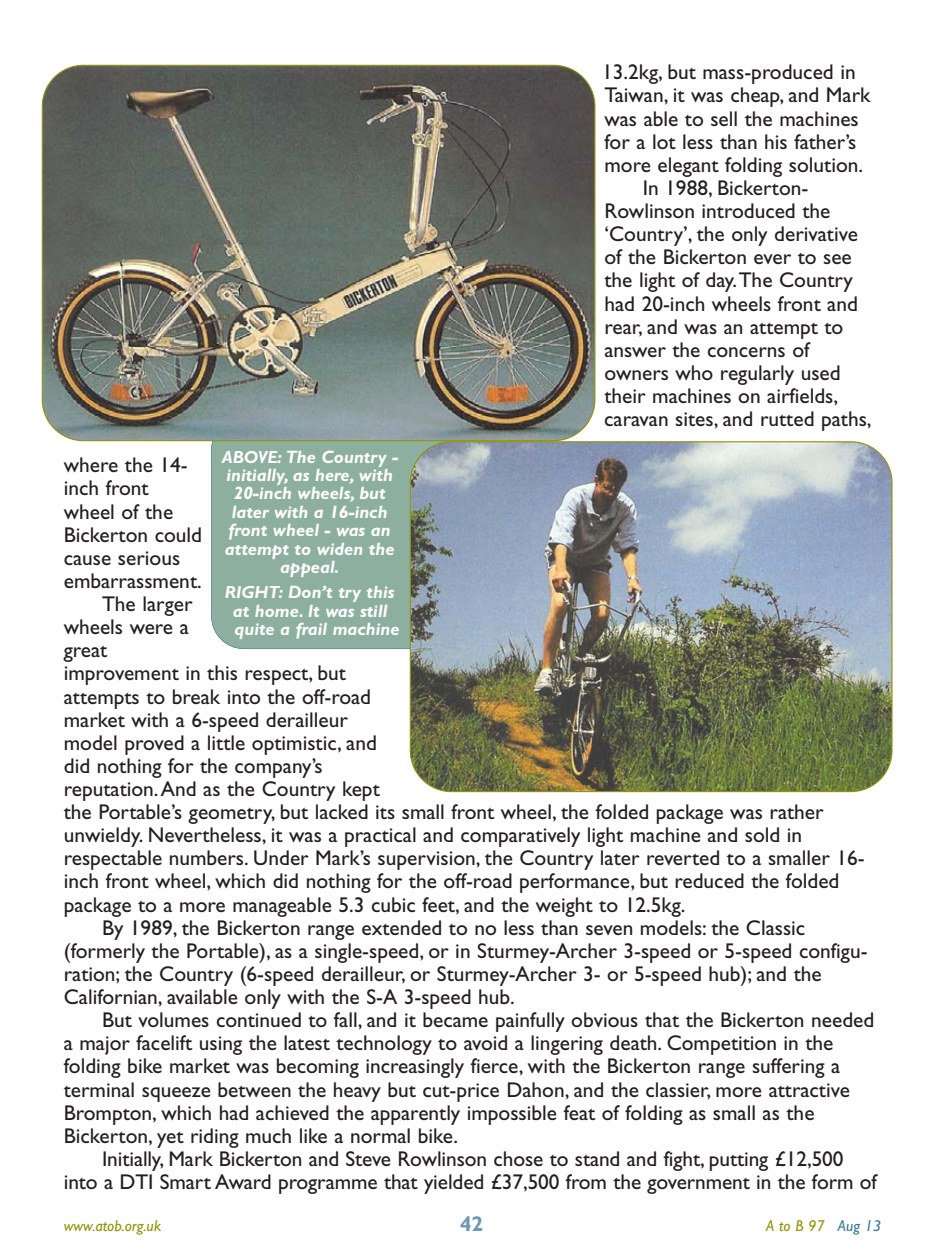
<style>
.page{position:relative;width:944px;height:1257px;background:#fff}
.page>*{position:absolute;margin:0;border:0;box-sizing:border-box;transform-origin:0 0}
.t1{font:21.38px "Gill Sans";color:#231f20}
.t2{font:700 21.38px "Gill Sans";color:#6f98b4}
.t3{font:italic 700 18px/18.4px "Gill Sans";color:#fff;text-align:center}
.t4{font:italic 15.75px "Gill Sans";color:#939307}
.s1{font-size:17.55px}
.s2{color:#3e7898}
</style>
<div class="page">
<div style="left:212px;top:417px;width:345px;height:231px;background:#8cafa0;border-radius:32px"></div>
<img style="left:42px;top:65px;width:553px;height:375px;border-radius:41px">
<div style="left:42px;top:65px;width:553px;height:376px;border:2px solid #939307;border-radius:42px"></div>
<img style="left:410px;top:442px;width:482px;height:349px;border-radius:41px">
<div style="left:410px;top:441px;width:482px;height:351px;border:2px solid #939307;border-radius:42px"></div>
<p class="t1" style="left:602px;top:65px;width:255px">13.2kg, but mass-produced in</p>
<p class="t1" style="left:604px;top:88px;width:267px">Taiwan, it was cheap, and Mark</p>
<p class="t1" style="left:604px;top:111px;width:256px">was able to sell the machines</p>
<p class="t1" style="left:604px;top:134px;width:254px">for a lot less than his father’s</p>
<p class="t1" style="left:604px;top:157px;width:260px">more elegant folding solution.</p>
<p class="t1" style="left:643px;top:180px;width:167px">In 1988, Bickerton-</p>
<p class="t1" style="left:604px;top:203px;width:227px">Rowlinson introduced the</p>
<p class="t1" style="left:604px;top:226px;width:255px">‘Country’, the only derivative</p>
<p class="t1" style="left:604px;top:250px;width:249px">of the Bickerton ever to see</p>
<p class="t1" style="left:604px;top:273px;width:250px">the light of day.The Country</p>
<p class="t1" style="left:604px;top:296px;width:255px">had 20-inch wheels front and</p>
<p class="t1" style="left:604px;top:319px;width:240px">rear, and was an attempt to</p>
<p class="t1" style="left:604px;top:342px;width:207px">answer the concerns of</p>
<p class="t1" style="left:604px;top:365px;width:238px">owners who regularly used</p>
<p class="t1" style="left:604px;top:388px;width:235px">their machines on airfields,</p>
<p class="t1" style="left:604px;top:411px;width:269px">caravan sites, and rutted paths,</p>
<p class="t3" style="left:222px;top:449px;width:178px"><span class="s1">ABOVE:</span> The Country - initially, as here, with<br>20-inch wheels, but later with a 16-inch front wheel - was an attempt to widen the appeal.</p>
<p class="t3" style="left:225px;top:585px;width:176px"><span class="s1">RIGHT:</span> Don’t try this at home. It was still quite a frail machine</p>
<p class="t1" style="left:64px;top:458px;width:125px">where the 14-</p>
<p class="t1" style="left:64px;top:481px;width:86px">inch front</p>
<p class="t1" style="left:64px;top:504px;width:111px">wheel of the</p>
<p class="t1" style="left:64px;top:527px;width:140px">Bickerton could</p>
<p class="t1" style="left:64px;top:550px;width:118px">cause serious</p>
<p class="t1" style="left:64px;top:573px;width:140px">embarrassment.</p>
<p class="t1" style="left:102px;top:596px;width:92px">The larger</p>
<p class="t1" style="left:64px;top:619px;width:127px">wheels were a</p>
<p class="t1" style="left:64px;top:642px;width:45px">great</p>
<p class="t1" style="left:64px;top:666px;width:284px">improvement in this respect, but</p>
<p class="t1" style="left:64px;top:689px;width:309px">attempts to break into the off-road</p>
<p class="t1" style="left:64px;top:712px;width:286px">market with a 6-speed derailleur</p>
<p class="t1" style="left:64px;top:735px;width:315px">model proved a little optimistic, and</p>
<p class="t1" style="left:64px;top:758px;width:261px">did nothing for the company’s</p>
<p class="t1" style="left:64px;top:781px;width:317px">reputation.And as the Country kept</p>
<p class="t1" style="left:64px;top:804px;width:761px">the Portable’s geometry, but lacked its small front wheel, the folded package was rather</p>
<p class="t1" style="left:64px;top:827px;width:740px">unwieldy. Nevertheless, it was a practical and comparatively light machine and sold in</p>
<p class="t1" style="left:64px;top:850px;width:802px">respectable numbers. Under Mark’s supervision, the Country later reverted to a smaller 16-</p>
<p class="t1" style="left:64px;top:874px;width:777px">inch front wheel, which did nothing for the off-road performance, but reduced the folded</p>
<p class="t1" style="left:64px;top:897px;width:623px">package to a more manageable 5.3 cubic feet, and the weight to 12.5kg.</p>
<p class="t1" style="left:102px;top:920px;width:705px">By 1989, the Bickerton range extended to no less than seven models: the Classic</p>
<p class="t1" style="left:64px;top:943px;width:805px">(formerly the Portable), as a single-speed, or in Sturmey-Archer 3-speed or 5-speed configu-</p>
<p class="t1" style="left:64px;top:966px;width:759px">ration; the Country (6-speed derailleur, or Sturmey-Archer 3- or 5-speed hub); and the</p>
<p class="t1" style="left:64px;top:989px;width:452px">Californian, available only with the S-A 3-speed hub.</p>
<p class="t1" style="left:102px;top:1012px;width:774px">But volumes continued to fall, and it became painfully obvious that the Bickerton needed</p>
<p class="t1" style="left:64px;top:1035px;width:771px">a major facelift using the latest technology to avoid a lingering death. Competition in the</p>
<p class="t1" style="left:64px;top:1058px;width:778px">folding bike market was becoming increasingly fierce, with the Bickerton range suffering a</p>
<p class="t1" style="left:64px;top:1081px;width:788px">terminal squeeze between the heavy but cut-price Dahon, and the classier, more attractive</p>
<p class="t1" style="left:64px;top:1105px;width:752px">Brompton, which had achieved the apparently impossible feat of folding as small as the</p>
<p class="t1" style="left:64px;top:1128px;width:396px">Bickerton, yet riding much like a normal bike.</p>
<p class="t1" style="left:102px;top:1151px;width:743px">Initially, Mark Bickerton and Steve Rowlinson chose to stand and fight, putting £12,500</p>
<p class="t1" style="left:64px;top:1174px;width:815px">into a DTI Smart Award programme that yielded £37,500 from the government in the form of</p>
<p class="t4" style="left:64px;top:1220px;width:99px">www.atob.org.uk</p>
<p class="t2" style="left:460px;top:1216px;width:25px">42</p>
<p class="t4" style="left:766px;top:1220px;width:117px">A to B 97 <span class="s2">Aug 13</span></p>
</div>
